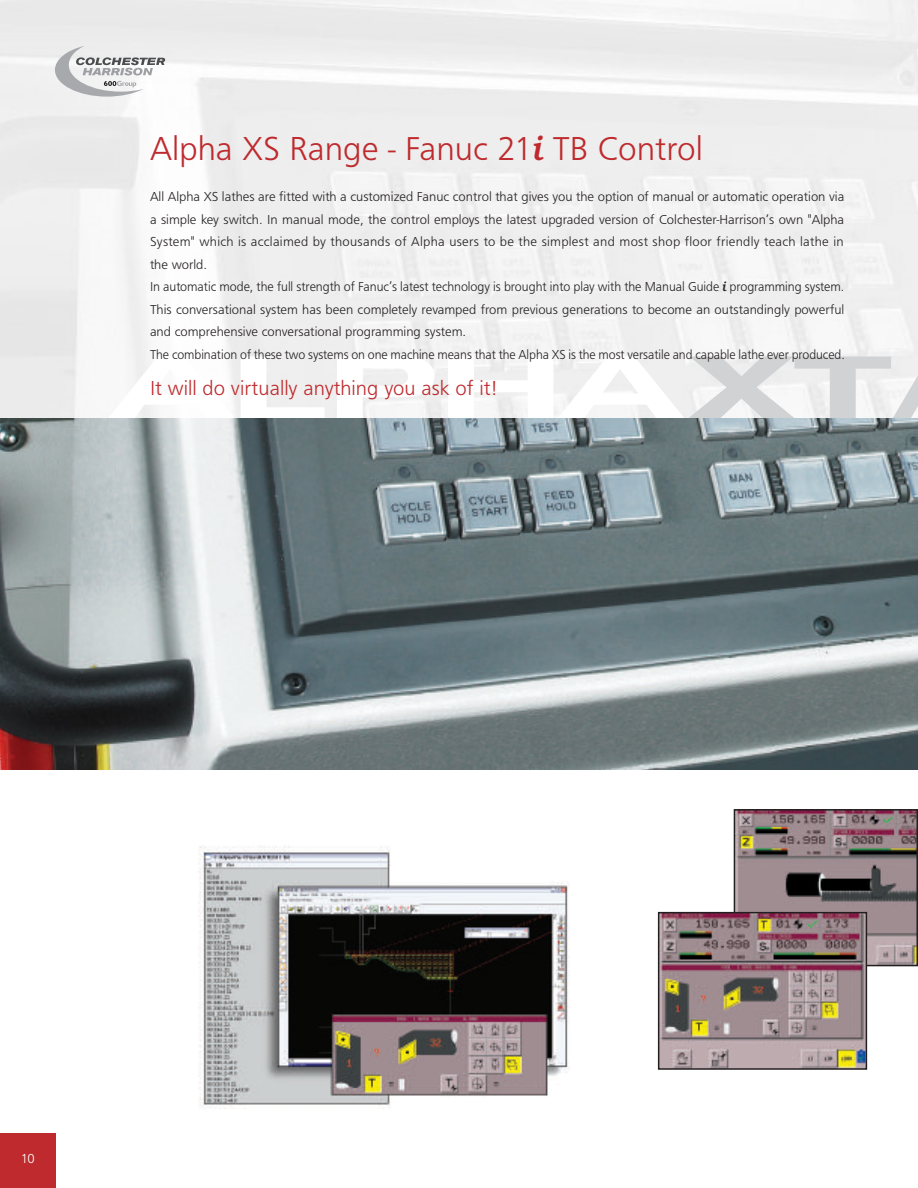
<style>
.page{position:relative;width:918px;height:1188px;background:#fff}
.page>*{position:absolute;margin:0;border:0;box-sizing:border-box;transform-origin:0 0}
.t1{font:300 34.5px "Frutus T";color:#be2a2d}
.t2{font:300 21px "Frutus T";color:#be2a2d}
.t3{font:300 13.5px/22.5px "Frutus T";color:#231f20}
.t4{font:300 13.5px "Frutus T";color:#fff}
.s1{font-family:"Bookman Itc T";font-weight:500;font-style:italic}
</style>
<div class="page">
<div style="left:0;top:1133px;width:56px;height:55px;background:#be2a2d"></div>
<svg style="left:55px;top:46px;width:110px;height:51px"></svg>
<svg style="left:337px;top:356px;width:98px;height:62px"></svg>
<svg style="left:107px;top:356px;width:218px;height:62px"></svg>
<svg style="left:448px;top:355px;width:470px;height:63px"></svg>
<img style="left:198px;top:846px;width:371px;height:263px">
<img style="left:737px;top:812px;width:178px;height:151px">
<div style="left:734px;top:809px;width:184px;height:157px;border:2px solid #231f20"></div>
<img style="left:661px;top:915px;width:203px;height:152px">
<div style="left:658px;top:912px;width:209px;height:158px;border:2px solid #231f20"></div>
<img style="left:0;top:418px;width:918px;height:352px">
<h1 class="t1" style="left:150px;top:127px;width:555px">Alpha XS Range - Fanuc 21<span class="s1">i</span> TB Control</h1>
<p class="t3" style="left:150px;top:185px;width:696px">All Alpha XS lathes are fitted with a customized Fanuc control that gives you the option of manual or automatic operation via a simple key switch. In manual mode, the control employs the latest upgraded version of Colchester-Harrison’s own "Alpha System" which is acclaimed by thousands of Alpha users to be the simplest and most shop floor friendly teach lathe in the world.<br>In automatic mode, the full strength of Fanuc’s latest technology is brought into play with the Manual Guide <span class="s1">i</span> programming system.<br>This conversational system has been completely revamped from previous generations to become an outstandingly powerful and comprehensive conversational programming system.<br>The combination of these two systems on one machine means that the Alpha XS is the most versatile and capable lathe ever produced.</p>
<h2 class="t2" style="left:150px;top:376px;width:350px">It will do virtually anything you ask of it!</h2>
<p class="t4" style="left:21px;top:1150px;width:15px">10</p>
</div>
